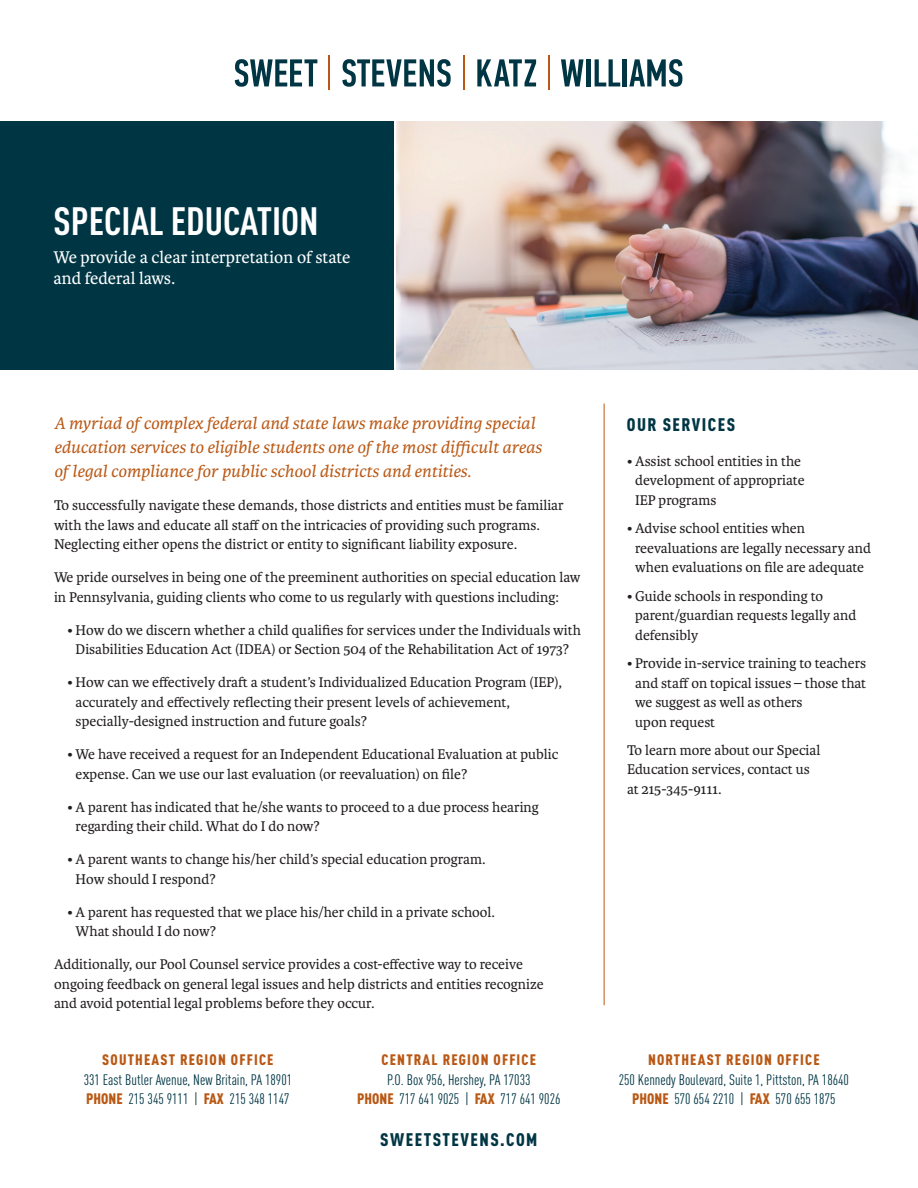
<style>
.page{position:relative;width:918px;height:1188px;background:#fff}
.page>*{position:absolute;margin:0;border:0;box-sizing:border-box;transform-origin:0 0}
.t1{font:700 39px "DIN Cond";color:#fff}
.t2{font:italic 18px/24px "Karmina";color:#b95814}
.t3{font:18px/21px "Karmina";color:#fff}
.t4{font:900 18px "DIN Cond";letter-spacing:.08em;color:#003644}
.t5{font:15px/19.5px "Karmina";color:#231f20}
.t6{font:15px/19.5px "DIN Cond";color:#003644;text-align:center}
.t7{font:900 15px "DIN Cond";letter-spacing:.08em;color:#b95814}
.s1{font-weight:900;color:#b95814}
</style>
<div class="page">
<img style="left:396px;top:122px;width:522px;height:248px">
<hr style="left:328px;top:56px;width:2px;height:34px;background:#b95814">
<hr style="left:463px;top:56px;width:2px;height:34px;background:#b95814">
<hr style="left:548px;top:56px;width:2px;height:34px;background:#b95814">
<svg style="left:235px;top:59px;width:82px;height:28px"></svg>
<svg style="left:342px;top:59px;width:109px;height:28px"></svg>
<svg style="left:477px;top:59px;width:59px;height:27px"></svg>
<svg style="left:561px;top:59px;width:23px;height:27px"></svg>
<hr style="left:586px;top:59px;width:4px;height:27px;background:#003644">
<svg style="left:595px;top:59px;width:25px;height:27px"></svg>
<hr style="left:623px;top:59px;width:4px;height:27px;background:#003644">
<svg style="left:629px;top:59px;width:53px;height:28px"></svg>
<div style="left:0;top:122px;width:393px;height:248px;background:#003644"></div>
<hr style="left:604px;top:404px;width:1px;height:601px;background:#b95814">
<h1 class="t1" style="left:54px;top:197px;width:267px">SPECIAL EDUCATION</h1>
<p class="t3" style="left:54px;top:247px;width:298px">We provide a clear interpretation of state and federal laws.</p>
<p class="t2" style="left:54px;top:412px;width:489px">A myriad of complex federal and state laws make providing special education services to eligible students one of the most difficult areas of legal compliance for public school districts and entities.</p>
<p class="t5" style="left:54px;top:496px;width:511px">To successfully navigate these demands, those districts and entities must be familiar with the laws and educate all staff on the intricacies of providing such programs.<br>Neglecting either opens the district or entity to significant liability exposure.</p>
<p class="t5" style="left:54px;top:568px;width:528px">We pride ourselves in being one of the preeminent authorities on special education law in Pennsylvania, guiding clients who come to us regularly with questions including:</p>
<p class="t5" style="left:68px;top:620px;width:515px;text-align:center">• How do we discern whether a child qualifies for services under the Individuals with<br>Disabilities Education Act (IDEA) or Section 504 of the Rehabilitation Act of 1973?</p>
<p class="t5" style="left:76px;top:673px;width:488px;text-indent:-8px">• How can we effectively draft a student’s Individualized Education Program (IEP), accurately and effectively reflecting their present levels of achievement, specially-designed instruction and future goals?</p>
<p class="t5" style="left:76px;top:745px;width:484px;text-indent:-8px">• We have received a request for an Independent Educational Evaluation at public expense. Can we use our last evaluation (or reevaluation) on file?</p>
<p class="t5" style="left:76px;top:797px;width:465px;text-indent:-8px">• A parent has indicated that he/she wants to proceed to a due process hearing regarding their child. What do I do now?</p>
<p class="t5" style="left:76px;top:850px;width:411px;text-indent:-8px">• A parent wants to change his/her child’s special education program.<br>How should I respond?</p>
<p class="t5" style="left:76px;top:902px;width:421px;text-indent:-8px">• A parent has requested that we place his/her child in a private school.<br>What should I do now?</p>
<p class="t5" style="left:54px;top:955px;width:491px">Additionally, our Pool Counsel service provides a cost-effective way to receive ongoing feedback on general legal issues and help districts and entities recognize and avoid potential legal problems before they occur.</p>
<p class="t7" style="left:102px;top:1050px;width:173px">SOUTHEAST REGION OFFICE</p>
<p class="t6" style="left:84px;top:1070px;width:210px;text-align:left">331 East Butler Avenue, New Britain, PA 18901<br><span class="s1">PHONE</span> 215 345 9111 | <span class="s1">FAX</span> 215 348 1147</p>
<p class="t7" style="left:382px;top:1050px;width:156px">CENTRAL REGION OFFICE</p>
<p class="t6" style="left:357px;top:1070px;width:205px">P.O. Box 956, Hershey, PA 17033<br><span class="s1">PHONE</span> 717 641 9025 | <span class="s1">FAX</span> 717 641 9026</p>
<p class="t4" style="left:380px;top:1128px;width:159px">SWEETSTEVENS.COM</p>
<p class="t4" style="left:627px;top:414px;width:110px">OUR SERVICES</p>
<p class="t5" style="left:635px;top:451px;width:171px;text-indent:-8px">• Assist school entities in the development of appropriate<br>IEP programs</p>
<p class="t5" style="left:635px;top:519px;width:237px;text-indent:-8px">• Advise school entities when reevaluations are legally necessary and when evaluations on file are adequate</p>
<p class="t5" style="left:635px;top:586px;width:223px;text-indent:-8px">• Guide schools in responding to parent/guardian requests legally and defensibly</p>
<p class="t5" style="left:635px;top:654px;width:233px;text-indent:-8px">• Provide in-service training to teachers and staff on topical issues – those that we suggest as well as others<br>upon request</p>
<p class="t5" style="left:627px;top:741px;width:195px">To learn more about our Special<br>Education services, contact us at 215-345-9111.</p>
<p class="t7" style="left:648px;top:1050px;width:173px">NORTHEAST REGION OFFICE</p>
<p class="t6" style="left:619px;top:1070px;width:232px">250 Kennedy Boulevard, Suite 1, Pittston, PA 18640<br><span class="s1">PHONE</span> 570 654 2210 | <span class="s1">FAX</span> 570 655 1875</p>
</div>
